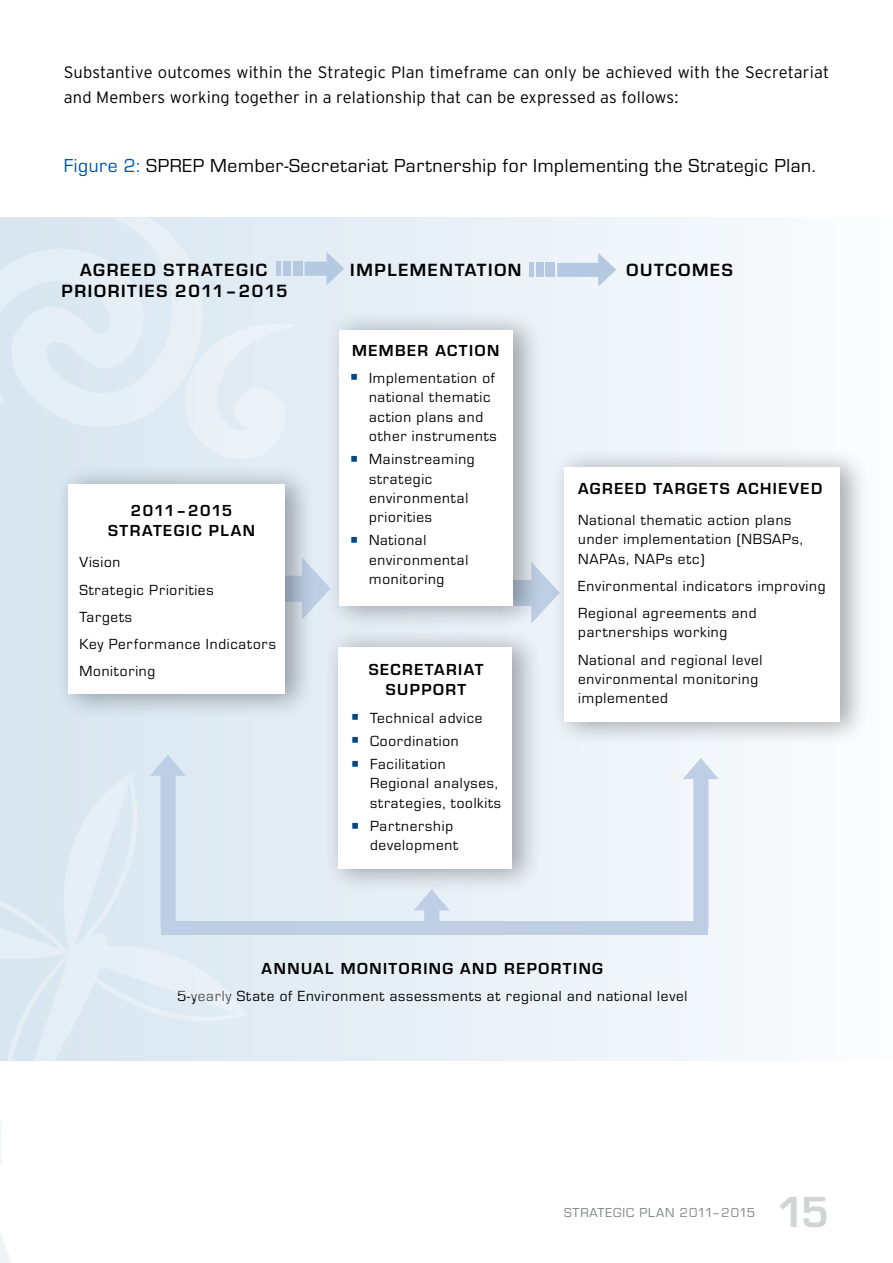
<style>
.page{position:relative;width:893px;height:1263px;background:#fff}
.page>*{position:absolute;margin:0;border:0;box-sizing:border-box;transform-origin:0 0}
.t1{font:700 45px "Micro Square";color:#d1d3d4}
.t2{font:19.5px "Micro Square";letter-spacing:.03em;color:#000}
.t3{font:700 18.3px "Micro Square";letter-spacing:.09em;color:#000}
.t4{font:700 16.65px/20.7px "Micro Square";letter-spacing:.09em;color:#000}
.t5{font:700 16.65px "Micro Square";letter-spacing:.06em;color:#000}
.t6{font:300 16.5px/25.5px "Interstate";letter-spacing:.01em;color:#000}
.t7{font:15.15px/19.4px "Micro Square";letter-spacing:.05em;color:#000}
.t8{font:13.5px "Micro Square";letter-spacing:.07em;color:#808285}
.s1{color:#0054a4}
</style>
<div class="page">
<div style="left:0;top:218px;width:893px;height:842px;background:linear-gradient(to right,#d6e5f0,#fbfcfe)"></div>
<svg style="left:0;top:217px;width:294px;height:246px;background:#e0ebf3"></svg>
<svg style="left:542px;top:562px;width:5px;height:62px"></svg>
<svg style="left:314px;top:557px;width:7px;height:62px"></svg>
<svg style="left:414px;top:892px;width:36px;height:30px"></svg>
<svg style="left:683px;top:758px;width:36px;height:170px"></svg>
<div style="left:50px;top:461px;width:264px;height:256px;background:#000;opacity:.33"></div>
<div style="left:68px;top:484px;width:217px;height:209px;background:#fff"></div>
<div style="left:547px;top:444px;width:322px;height:301px;background:#000;opacity:.33"></div>
<div style="left:565px;top:467px;width:275px;height:254px;background:#fff"></div>
<div style="left:321px;top:307px;width:221px;height:322px;background:#000;opacity:.33"></div>
<div style="left:339px;top:330px;width:174px;height:275px;background:#fff"></div>
<div style="left:320px;top:624px;width:220px;height:268px;background:#000;opacity:.33"></div>
<div style="left:338px;top:647px;width:174px;height:221px;background:#fff"></div>
<div style="left:161px;top:922px;width:547px;height:13px;background:#becfe5"></div>
<svg style="left:305px;top:252px;width:39px;height:33px"></svg>
<div style="left:293px;top:262px;width:9px;height:14px;background:#b6c9e2"></div>
<div style="left:284px;top:262px;width:7px;height:14px;background:#b6c9e2"></div>
<hr style="left:277px;top:262px;width:4px;height:14px;background:#b6c9e2">
<svg style="left:557px;top:253px;width:59px;height:34px"></svg>
<div style="left:545px;top:263px;width:10px;height:14px;background:#b6c9e2"></div>
<div style="left:536px;top:263px;width:7px;height:14px;background:#b6c9e2"></div>
<hr style="left:529px;top:263px;width:4px;height:14px;background:#b6c9e2">
<svg style="left:0;top:755px;width:246px;height:508px"></svg>
<p class="t6" style="left:64px;top:59px;width:767px">Substantive outcomes within the Strategic Plan timeframe can only be achieved with the Secretariat and Members working together in a relationship that can be expressed as follows:</p>
<p class="t2" style="left:64px;top:155px;width:753px"><span class="s1">Figure 2:</span> SPREP Member-Secretariat Partnership for Implementing the Strategic Plan.</p>
<p class="t3" style="left:80px;top:260px;width:188px">AGREED STRATEGIC</p>
<p class="t3" style="left:350px;top:260px;width:173px">IMPLEMENTATION</p>
<p class="t3" style="left:627px;top:260px;width:106px">OUTCOMES</p>
<p class="t3" style="left:62px;top:281px;width:227px">PRIORITIES 2011–2015</p>
<p class="t5" style="left:131px;top:501px;width:103px">2011–2015</p>
<p class="t4" style="left:108px;top:521px;width:18px">STRATEGIC</p>
<p class="t4" style="left:209px;top:521px;width:24px">PLAN</p>
<p class="t7" style="left:79px;top:549px;width:198px;line-height:27.2px">Vision<br>Strategic Priorities<br>Targets<br>Key Performance Indicators<br>Monitoring</p>
<p class="t4" style="left:352px;top:340px;width:15px">MEM</p>
<p class="t4" style="left:395px;top:340px;width:48px">BER ACTION</p>
<p class="t7" style="left:369px;top:369px;width:129px">Implementation of national thematic action plans and other instruments</p>
<p class="t7" style="left:369px;top:450px;width:107px">Mainstreaming strategic environmental priorities</p>
<p class="t7" style="left:369px;top:531px;width:101px">National environmental monitoring</p>
<p class="t4" style="left:386px;top:659px;width:60px;text-indent:-17px">SECRETARIAT<br>SUPPORT</p>
<p class="t7" style="left:370px;top:706px;width:114px;line-height:23.2px">Technical advice<br>Coordination<br>Facilitation</p>
<p class="t7" style="left:370px;top:774px;width:133px">Regional analyses, strategies, toolkits</p>
<p class="t7" style="left:370px;top:817px;width:90px">Partnership development</p>
<p class="t4" style="left:578px;top:478px;width:13px">AGREED</p>
<p class="t4" style="left:654px;top:478px;width:9px">TARGET</p>
<p class="t4" style="left:720px;top:478px;width:93px">S ACHIEVED</p>
<p class="t7" style="left:578px;top:511px;width:226px">National thematic action plans under implementation (NBSAPs,<br>NAPAs, NAPs etc)</p>
<p class="t7" style="left:578px;top:573px;width:249px;line-height:27.2px">Environmental indicators improving<br>Regional agreements and</p>
<p class="t7" style="left:578px;top:619px;width:186px;line-height:27.2px">partnerships working<br>National and regional level</p>
<p class="t7" style="left:578px;top:669px;width:181px">environmental monitoring implemented</p>
<p class="t4" style="left:262px;top:958px;width:343px">ANNUAL MONITORING AND REPORTING</p>
<p class="t7" style="left:177px;top:987px;width:512px">5-yearly State of Environment assessments at regional and national level</p>
<p class="t8" style="left:564px;top:1205px;width:193px">Strategic Plan 2011–2015</p>
<h1 class="t1" style="left:777px;top:1188px;width:54px">15</h1>
</div>
